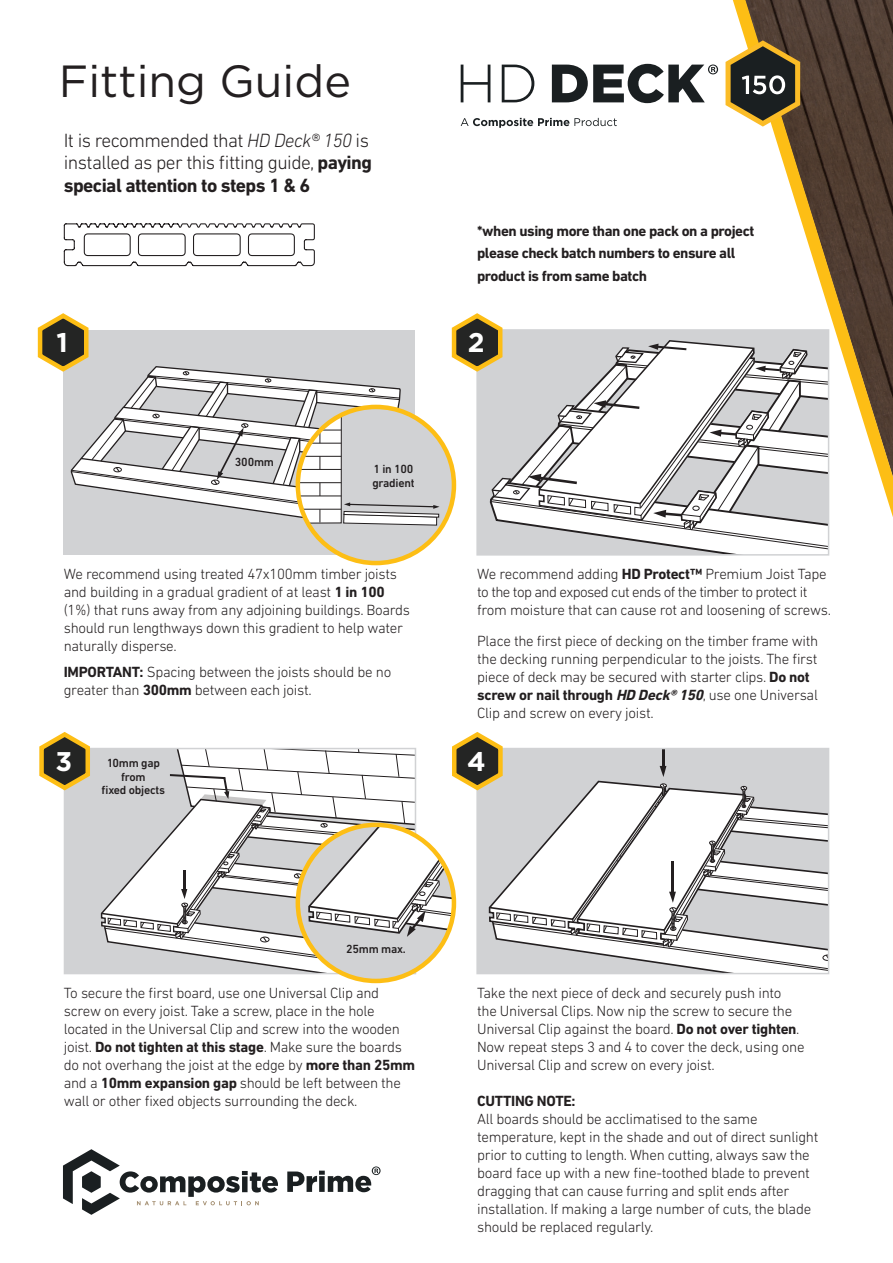
<style>
.page{position:relative;width:893px;height:1263px;background:#fff}
.page>*{position:absolute;margin:0;border:0;box-sizing:border-box;transform-origin:0 0}
.t1{font:45px "Gotham HTF";color:#231f20}
.t2{font:700 27px "Gotham HTF";color:#fff}
.t3{font:300 19.5px/22.5px "DIN Next LT Pro";letter-spacing:-.03em;color:#231f20}
.t4{font:300 15px/18px "DIN Next LT Pro";letter-spacing:-.02em;color:#231f20}
.t5{font:700 15px "DIN Next LT Pro";letter-spacing:-.03em;color:#231f20}
.t6{font:500 12px/13.5px "DIN Next LT Pro";letter-spacing:-.02em;color:#231f20}
.s1{font-style:italic}
.s2{font-weight:700}
.s3{font-weight:700;font-style:italic}
</style>
<div class="page">
<svg style="left:718px;top:0;width:175px;height:555px"></svg>
<svg style="left:461px;top:65px;width:29px;height:37px"></svg>
<svg style="left:502px;top:65px;width:32px;height:37px"></svg>
<svg style="left:552px;top:64px;width:166px;height:39px"></svg>
<svg style="left:725px;top:40px;width:75px;height:87px"></svg>
<svg style="left:461px;top:118px;width:156px;height:9px"></svg>
<svg style="left:287px;top:1166px;width:94px;height:26px"></svg>
<svg style="left:63px;top:1149px;width:215px;height:66px"></svg>
<svg style="left:63px;top:223px;width:252px;height:44px"></svg>
<div style="left:63px;top:330px;width:351px;height:225px;background:#d1d2d4"></div>
<svg style="left:448px;top:311px;width:381px;height:244px"></svg>
<div style="left:298px;top:407px;width:156px;height:156px;background:#d1d2d4;border-radius:50%"></div>
<svg style="left:37px;top:313px;width:403px;height:217px"></svg>
<hr style="left:298px;top:430px;width:43px;height:1px;background:#231f20">
<div style="left:296px;top:405px;width:160px;height:160px;border:4px solid #fdbe15;border-radius:50%"></div>
<div style="left:64px;top:748px;width:351px;height:225px;background:#d1d2d4"></div>
<svg style="left:39px;top:732px;width:52px;height:61px"></svg>
<svg style="left:100px;top:732px;width:729px;height:241px"></svg>
<div style="left:296px;top:822px;width:160px;height:161px;border:4px solid #fdbe15;border-radius:50%"></div>
<p class="t1" style="left:59px;top:56px;width:294px">Fitting Guide</p>
<p class="t3" style="left:64px;top:129px;width:310px">It is recommended that <span class="s1">HD Deck® 150</span> is installed as per this fitting guide, <span class="s2">paying special attention to steps 1 &amp; 6</span></p>
<p class="t5" style="left:477px;top:222px;width:279px">*when using more than one pack on a project</p>
<p class="t5" style="left:477px;top:244px;width:260px">please check batch numbers to ensure all</p>
<p class="t5" style="left:477px;top:267px;width:172px">product is from same batch</p>
<p class="t2" style="left:57px;top:327px;width:13px">1</p>
<p class="t2" style="left:468px;top:327px;width:18px">2</p>
<p class="t6" style="left:235px;top:455px;width:41px">300mm</p>
<p class="t6" style="left:372px;top:462px;width:44px">1 in 100 gradient</p>
<p class="t4" style="left:64px;top:565px;width:348px">We recommend using treated 47x100mm timber joists and building in a gradual gradient of at least <span class="s2">1 in 100 </span>(1%) that runs away from any adjoining buildings. Boards should run lengthways down this gradient to help water naturally disperse.</p>
<p class="t4" style="left:64px;top:663px;width:329px"><span class="s2">IMPORTANT:</span> Spacing between the joists should be no greater than <span class="s2">300mm</span> between each joist.</p>
<p class="t2" style="left:55px;top:746px;width:18px">3</p>
<p class="t6" style="left:107px;top:756px;width:55px">10mm gap</p>
<p class="t6" style="left:121px;top:770px;width:26px">from</p>
<p class="t6" style="left:102px;top:783px;width:65px">fixed objects</p>
<p class="t4" style="left:477px;top:565px;width:355px">We recommend adding <span class="s2">HD Protect™</span> Premium Joist Tape to the top and exposed cut ends of the timber to protect it from moisture that can cause rot and loosening of screws.</p>
<p class="t4" style="left:477px;top:631px;width:343px">Place the first piece of decking on the timber frame with the decking running perpendicular to the joists. The first piece of deck may be secured with starter clips. <span class="s2">Do not screw or nail through</span> <span class="s3">HD Deck®150</span>, use one Universal Clip and screw on every joist.</p>
<p class="t2" style="left:467px;top:746px;width:20px">4</p>
<p class="t6" style="left:346px;top:942px;width:61px">25mm max.</p>
<p class="t4" style="left:64px;top:983px;width:353px">To secure the first board, use one Universal Clip and screw on every joist. Take a screw, place in the hole located in the Universal Clip and screw into the wooden joist. <span class="s2">Do not tighten at this stage</span>. Make sure the boards do not overhang the joist at the edge by <span class="s2">more than 25mm </span>and a <span class="s2">10mm expansion gap</span> should be left between the wall or other fixed objects surrounding the deck.</p>
<p class="t4" style="left:477px;top:983px;width:329px">Take the next piece of deck and securely push into the Universal Clips. Now nip the screw to secure the Universal Clip against the board. <span class="s2">Do not over tighten</span>.<br>Now repeat steps 3 and 4 to cover the deck, using one Universal Clip and screw on every joist.</p>
<p class="t5" style="left:477px;top:1092px;width:100px">CUTTING NOTE:</p>
<p class="t4" style="left:477px;top:1109px;width:343px">All boards should be acclimatised to the same temperature, kept in the shade and out of direct sunlight prior to cutting to length. When cutting, always saw the board face up with a new fine-toothed blade to prevent dragging that can cause furring and split ends after installation. If making a large number of cuts, the blade should be replaced regularly.</p>
</div>
